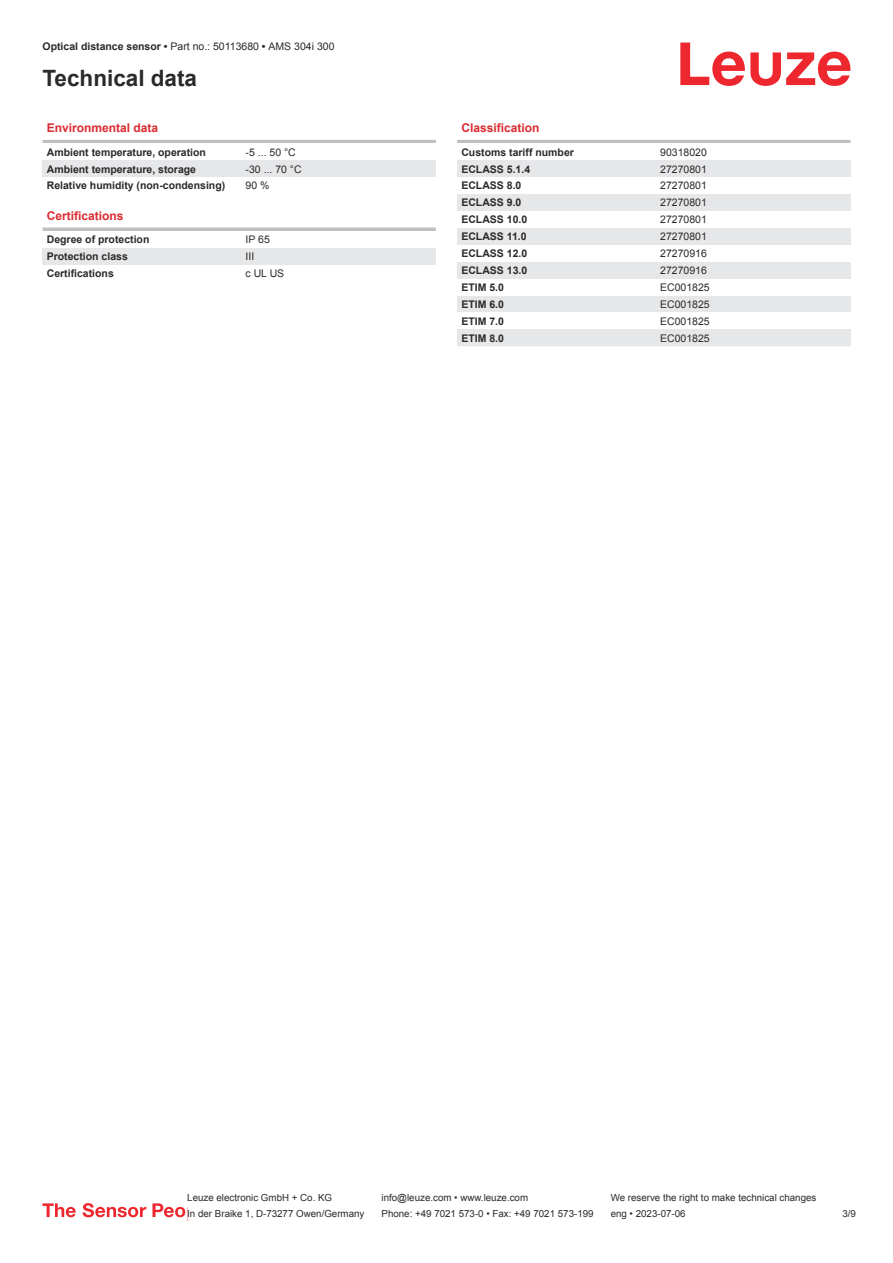
<style>
.page{position:relative;width:893px;height:1263px;background:#fff}
.page>*{position:absolute;margin:0;border:0;box-sizing:border-box;transform-origin:0 0}
.t1{font:700 22.5px "Arial";color:#2b292a}
.t2{font:700 12px "Arial";color:#db2a30}
.t3{font:700 10.5px "Arial";color:#2b292a}
.t4{font:10.5px "Arial";color:#2b292a}
.t5{font:9.75px "Arial";color:#2b292a}
.s1{font-weight:700}
</style>
<div class="page">
<svg style="left:680px;top:43px;width:170px;height:43px"></svg>
<hr style="left:43px;top:140px;width:393px;height:3px;background:#bdbfc1">
<div style="left:43px;top:160px;width:199px;height:17px;background:#e6e7e9"></div>
<div style="left:242px;top:160px;width:194px;height:17px;background:#e6e7e9"></div>
<svg style="left:43px;top:227px;width:393px;height:4px;background:#c4c6c8"></svg>
<div style="left:43px;top:248px;width:199px;height:17px;background:#e6e7e9"></div>
<div style="left:242px;top:248px;width:194px;height:17px;background:#e6e7e9"></div>
<hr style="left:457px;top:140px;width:393px;height:3px;background:#bdbfc1">
<div style="left:457px;top:160px;width:200px;height:17px;background:#e6e7e9"></div>
<div style="left:657px;top:160px;width:193px;height:17px;background:#e6e7e9"></div>
<div style="left:457px;top:194px;width:200px;height:17px;background:#e6e7e9"></div>
<div style="left:657px;top:194px;width:193px;height:17px;background:#e6e7e9"></div>
<div style="left:457px;top:228px;width:200px;height:17px;background:#e6e7e9"></div>
<div style="left:657px;top:228px;width:193px;height:17px;background:#e6e7e9"></div>
<div style="left:457px;top:262px;width:200px;height:17px;background:#e6e7e9"></div>
<div style="left:657px;top:262px;width:193px;height:17px;background:#e6e7e9"></div>
<div style="left:457px;top:296px;width:200px;height:16px;background:#e6e7e9"></div>
<div style="left:657px;top:296px;width:193px;height:16px;background:#e6e7e9"></div>
<div style="left:457px;top:329px;width:200px;height:17px;background:#e6e7e9"></div>
<div style="left:657px;top:329px;width:193px;height:17px;background:#e6e7e9"></div>
<svg style="left:43px;top:1203px;width:33px;height:14px"></svg>
<svg style="left:83px;top:1203px;width:63px;height:14px"></svg>
<svg style="left:153px;top:1203px;width:35px;height:17px"></svg>
<p class="t4" style="left:43px;top:43px;width:293px"><span class="s1">Optical distance sensor •</span> Part no.: 50113680 <span class="s1">•</span> AMS 304i 300</p>
<h1 class="t1" style="left:43px;top:70px;width:156px">Technical data</h1>
<p class="t2" style="left:47px;top:123px;width:113px">Environmental data</p>
<p class="t3" style="left:47px;top:148px;width:161px">Ambient temperature, operation</p>
<p class="t4" style="left:246px;top:148px;width:52px">-5 ... 50 °C</p>
<p class="t3" style="left:47px;top:165px;width:151px">Ambient temperature, storage</p>
<p class="t4" style="left:246px;top:165px;width:58px">-30 ... 70 °C</p>
<p class="t3" style="left:47px;top:182px;width:180px">Relative humidity (non-condensing)</p>
<p class="t4" style="left:246px;top:182px;width:25px">90 %</p>
<p class="t2" style="left:47px;top:211px;width:78px">Certifications</p>
<p class="t3" style="left:47px;top:236px;width:104px">Degree of protection</p>
<p class="t4" style="left:246px;top:236px;width:26px">IP 65</p>
<p class="t3" style="left:47px;top:252px;width:83px">Protection class</p>
<p class="t4" style="left:246px;top:252px;width:10px">III</p>
<p class="t3" style="left:47px;top:269px;width:69px">Certifications</p>
<p class="t4" style="left:246px;top:269px;width:40px">c UL US</p>
<p class="t2" style="left:461px;top:123px;width:80px">Classification</p>
<p class="t3" style="left:461px;top:148px;width:114px">Customs tariff number</p>
<p class="t4" style="left:660px;top:148px;width:48px">90318020</p>
<p class="t3" style="left:461px;top:165px;width:70px">ECLASS 5.1.4</p>
<p class="t4" style="left:660px;top:165px;width:48px">27270801</p>
<p class="t3" style="left:461px;top:182px;width:62px">ECLASS 8.0</p>
<p class="t4" style="left:660px;top:182px;width:48px">27270801</p>
<p class="t3" style="left:461px;top:199px;width:62px">ECLASS 9.0</p>
<p class="t4" style="left:660px;top:199px;width:48px">27270801</p>
<p class="t3" style="left:461px;top:216px;width:67px">ECLASS 10.0</p>
<p class="t4" style="left:660px;top:216px;width:48px">27270801</p>
<p class="t3" style="left:461px;top:233px;width:67px">ECLASS 11.0</p>
<p class="t4" style="left:660px;top:232px;width:48px">27270801</p>
<p class="t3" style="left:461px;top:249px;width:67px">ECLASS 12.0</p>
<p class="t4" style="left:660px;top:249px;width:48px">27270916</p>
<p class="t3" style="left:461px;top:266px;width:67px">ECLASS 13.0</p>
<p class="t4" style="left:660px;top:266px;width:48px">27270916</p>
<p class="t3" style="left:461px;top:283px;width:44px">ETIM 5.0</p>
<p class="t4" style="left:660px;top:283px;width:51px">EC001825</p>
<p class="t3" style="left:461px;top:300px;width:44px">ETIM 6.0</p>
<p class="t4" style="left:660px;top:300px;width:51px">EC001825</p>
<p class="t3" style="left:461px;top:317px;width:44px">ETIM 7.0</p>
<p class="t4" style="left:660px;top:317px;width:51px">EC001825</p>
<p class="t3" style="left:461px;top:334px;width:44px">ETIM 8.0</p>
<p class="t4" style="left:660px;top:334px;width:51px">EC001825</p>
<p class="t5" style="left:187px;top:1194px;width:146px">Leuze electronic GmbH + Co. KG</p>
<p class="t5" style="left:381px;top:1194px;width:148px">info@leuze.com • www.leuze.com</p>
<p class="t5" style="left:611px;top:1194px;width:207px">We reserve the right to make technical changes</p>
<p class="t5" style="left:187px;top:1210px;width:179px">In der Braike 1, D-73277 Owen/Germany</p>
<p class="t5" style="left:381px;top:1210px;width:214px">Phone: +49 7021 573-0 • Fax: +49 7021 573-199</p>
<p class="t5" style="left:611px;top:1210px;width:76px">eng • 2023-07-06</p>
<p class="t5" style="left:842px;top:1210px;width:15px">3 /9</p>
</div>
